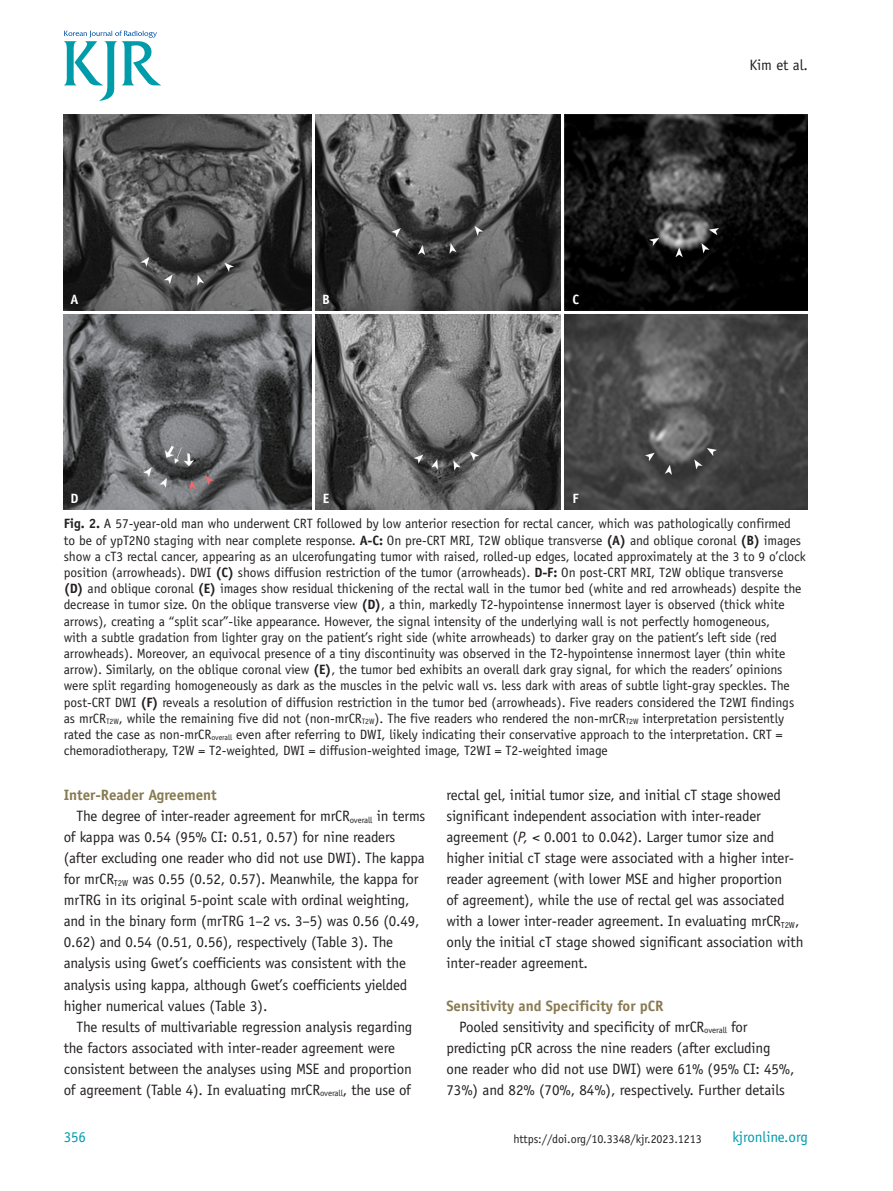
<style>
.page{position:relative;width:893px;height:1191px;background:#fff}
.page>*{position:absolute;margin:0;border:0;box-sizing:border-box;transform-origin:0 0}
.본문{font:15px/21px "Officina Sans Std";letter-spacing:-.01em;color:#231f20}
._1_제목{font:700 15px "Officina Sans Std";letter-spacing:-.005em;color:#887a51}
.t1{font:15px "Officina Sans Std";letter-spacing:-.005em;color:#009caa}
.그림제목{font:13.5px/16.2px "Officina Sans Std";letter-spacing:-.005em;color:#231f20}
.t2{font:700 13.5px "Officina Sans Std";color:#fff}
.t3{font:12px "Officina Sans Std";letter-spacing:-.005em;color:#231f20}
.s1{font-weight:700}
.s2{font-style:italic}
</style>
<div class="page">
<svg style="left:64px;top:31px;width:97px;height:70px"></svg>
<img style="left:64px;top:115px;width:248px;height:195px">
<img style="left:316px;top:115px;width:245px;height:195px">
<img style="left:565px;top:115px;width:243px;height:195px">
<img style="left:64px;top:314px;width:248px;height:195px">
<img style="left:316px;top:314px;width:245px;height:195px">
<img style="left:565px;top:314px;width:243px;height:195px">
<p class="t2" style="left:70px;top:291px;width:10px">A</p>
<p class="t2" style="left:70px;top:490px;width:10px">D</p>
<p class="t2" style="left:322px;top:291px;width:9px">B</p>
<p class="t2" style="left:323px;top:490px;width:8px">E</p>
<p class="t2" style="left:572px;top:291px;width:8px">C</p>
<p class="t2" style="left:573px;top:490px;width:8px">F</p>
<p class="본문" style="left:749px;top:54px;width:60px">Kim et al.</p>
<p class="그림제목" style="left:64px;top:516px;width:743px"><span class="s1">Fig. 2.</span> A 57-year-old man who underwent CRT followed by low anterior resection for rectal cancer, which was pathologically confirmed<br>to be of ypT2N0 staging with near complete response. <span class="s1">A-C:</span> On pre-CRT MRI, T2W oblique transverse <span class="s1">(A)</span> and oblique coronal <span class="s1">(B)</span> images show a cT3 rectal cancer, appearing as an ulcerofungating tumor with raised, rolled-up edges, located approximately at the 3 to 9 o’clock position (arrowheads). DWI <span class="s1">(C)</span> shows diffusion restriction of the tumor (arrowheads). <span class="s1">D-F:</span> On post-CRT MRI, T2W oblique transverse <span class="s1">(D)</span> and oblique coronal <span class="s1">(E)</span> images show residual thickening of the rectal wall in the tumor bed (white and red arrowheads) despite the decrease in tumor size. On the oblique transverse view <span class="s1">(D)</span>, a thin, markedly T2-hypointense innermost layer is observed (thick white arrows), creating a “split scar”-like appearance. However, the signal intensity of the underlying wall is not perfectly homogeneous,<br>with a subtle gradation from lighter gray on the patient’s right side (white arrowheads) to darker gray on the patient’s left side (red arrowheads). Moreover, an equivocal presence of a tiny discontinuity was observed in the T2-hypointense innermost layer (thin white arrow). Similarly, on the oblique coronal view <span class="s1">(E)</span>, the tumor bed exhibits an overall dark gray signal, for which the readers’ opinions were split regarding homogeneously as dark as the muscles in the pelvic wall vs. less dark with areas of subtle light-gray speckles. The post-CRT DWI <span class="s1">(F)</span> reveals a resolution of diffusion restriction in the tumor bed (arrowheads). Five readers considered the T2WI findings as mrCR<sub>T2W</sub>, while the remaining five did not (non-mrCR<sub>T2W</sub>). The five readers who rendered the non-mrCR<sub>T2W</sub> interpretation persistently rated the case as non-mrCR<sub>overall</sub> even after referring to DWI, likely indicating their conservative approach to the interpretation. CRT = chemoradiotherapy, T2W = T2-weighted, DWI = diffusion-weighted image, T2WI = T2-weighted image</p>
<p class="_1_제목" style="left:64px;top:786px;width:154px">Inter-Reader Agreement</p>
<p class="본문" style="left:64px;top:806px;width:363px;text-indent:13px">The degree of inter-reader agreement for mrCR<sub>overall</sub> in terms of kappa was 0.54 (95% CI: 0.51, 0.57) for nine readers (after excluding one reader who did not use DWI). The kappa for mrCR<sub>T2W</sub> was 0.55 (0.52, 0.57). Meanwhile, the kappa for mrTRG in its original 5-point scale with ordinal weighting, and in the binary form (mrTRG 1–2 vs. 3–5) was 0.56 (0.49, 0.62) and 0.54 (0.51, 0.56), respectively (Table 3). The analysis using Gwet’s coefficients was consistent with the analysis using kappa, although Gwet’s coefficients yielded higher numerical values (Table 3).</p>
<p class="본문" style="left:64px;top:1016px;width:350px;text-indent:13px">The results of multivariable regression analysis regarding the factors associated with inter-reader agreement were consistent between the analyses using MSE and proportion of agreement (Table 4). In evaluating mrCR<sub>overall</sub>, the use of</p>
<p class="본문" style="left:446px;top:785px;width:358px">rectal gel, initial tumor size, and initial cT stage showed significant independent association with inter-reader agreement (<span class="s2">P,</span> &lt; 0.001 to 0.042). Larger tumor size and higher initial cT stage were associated with a higher inter&shy;reader agreement (with lower MSE and higher proportion<br>of agreement), while the use of rectal gel was associated with a lower inter-reader agreement. In evaluating mrCR<sub>T2W</sub>, only the initial cT stage showed significant association with inter-reader agreement.</p>
<p class="_1_제목" style="left:446px;top:996px;width:219px">Sensitivity and Specificity for pCR</p>
<p class="본문" style="left:446px;top:1016px;width:349px;text-indent:13px">Pooled sensitivity and specificity of mrCR<sub>overall</sub> for predicting pCR across the nine readers (after excluding one reader who did not use DWI) were 61% (95% CI: 45%, 73%) and 82% (70%, 84%), respectively. Further details</p>
<p class="t1" style="left:64px;top:1128px;width:24px">356</p>
<p class="t3" style="left:513px;top:1132px;width:190px">https://doi.org/10.3348/kjr.2023.1213</p>
<p class="t1" style="left:732px;top:1128px;width:77px">kjronline.org</p>
</div>
